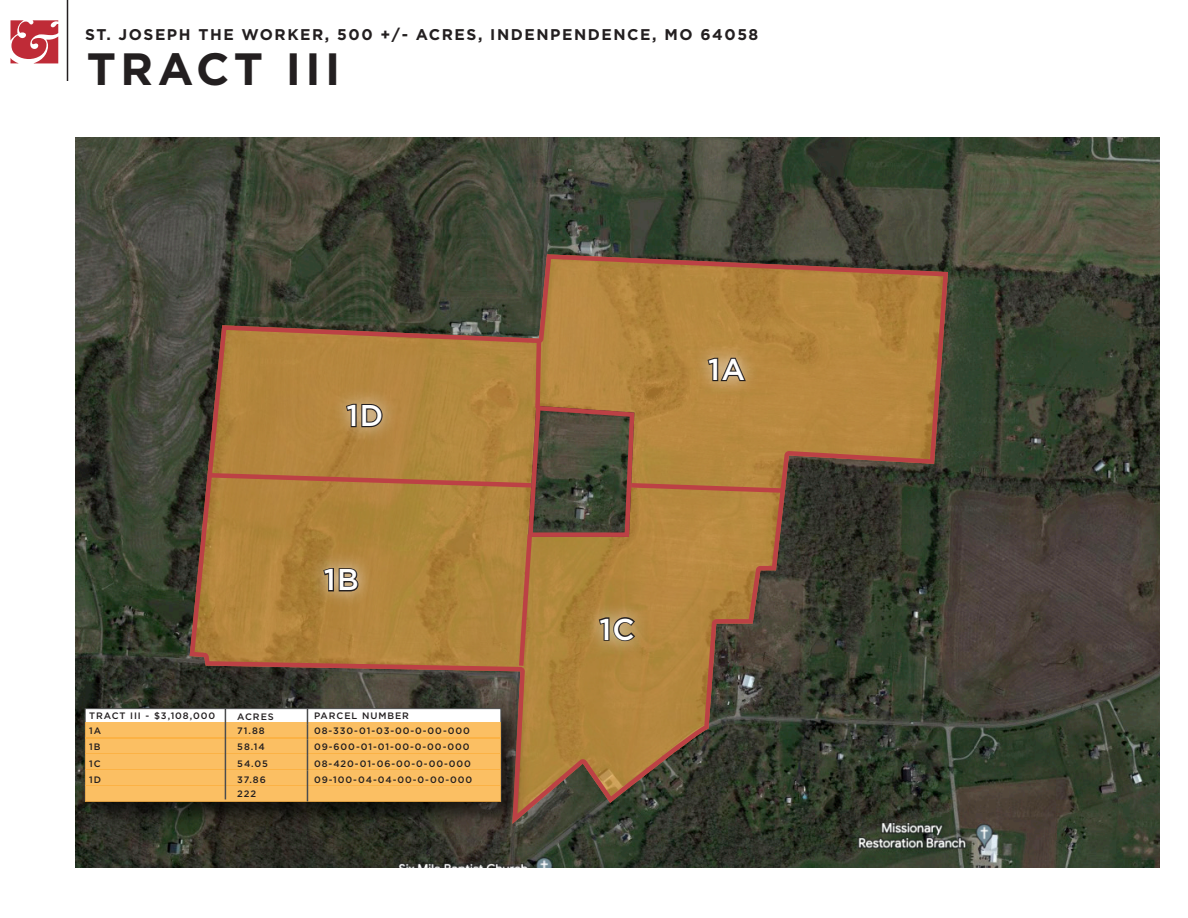
<style>
.page{position:relative;width:1188px;height:918px;background:#fff}
.page>*{position:absolute;margin:0;border:0;box-sizing:border-box;transform-origin:0 0}
.t1{font:700 45.15px "Gotham";letter-spacing:.1em;color:#231f20}
.t2{font:500 30px "Gotham";letter-spacing:.045em;color:#fff}
.t3{font:700 15.45px "Gotham";letter-spacing:.1em;color:#231f20}
.t4{font:500 9.3px/16.6px "Gotham";letter-spacing:.1em;color:#231f20}
</style>
<div class="page">
<img style="left:76px;top:137px;width:1084px;height:731px">
<hr style="left:67px;top:0;width:1px;height:81px;background:#231f20">
<svg style="left:10px;top:20px;width:48px;height:43px"></svg>
<img style="left:75px;top:696px;width:461px;height:140px">
<div style="left:85px;top:708px;width:416px;height:94px;background:#fff;border:1px solid #4b4d4e"></div>
<svg style="left:85px;top:723px;width:96px;height:15px"></svg>
<svg style="left:181px;top:723px;width:9px;height:15px"></svg>
<div style="left:85px;top:738px;width:96px;height:16px;background:#fbbf63"></div>
<div style="left:181px;top:738px;width:320px;height:16px;background:#fbbf63"></div>
<div style="left:85px;top:754px;width:96px;height:16px;background:#fbbf63"></div>
<div style="left:181px;top:754px;width:320px;height:16px;background:#fbbf63"></div>
<div style="left:85px;top:769px;width:96px;height:16px;background:#fbbf63"></div>
<div style="left:181px;top:769px;width:320px;height:16px;background:#fbbf63"></div>
<div style="left:85px;top:785px;width:96px;height:16px;background:#fbbf63"></div>
<div style="left:181px;top:785px;width:320px;height:16px;background:#fbbf63"></div>
<svg style="left:190px;top:254px;width:758px;height:570px;background:#74603b"></svg>
<svg style="left:307px;top:709px;width:1px;height:92px"></svg>
<svg style="left:203px;top:334px;width:587px;height:336px;background:#a77b3d"></svg>
<h3 class="t3" style="left:85px;top:24px;width:675px">ST. JOSEPH THE WORKER, 500 +/- ACRES, INDENPENDENCE, MO 64058</h3>
<h1 class="t1" style="left:87px;top:39px;width:255px">TRACT III</h1>
<h2 class="t2" style="left:347px;top:396px;width:38px">1D</h2>
<h2 class="t2" style="left:324px;top:560px;width:36px">1B</h2>
<p class="t4" style="left:89px;top:708px;width:128px">TRACT III - $3,108,000</p>
<p class="t4" style="left:314px;top:707px;width:96px">PARCEL NUMBER</p>
<p class="t4" style="left:237px;top:722px;width:29px">71.88</p>
<p class="t4" style="left:314px;top:722px;width:157px">08-330-01-03-00-0-00-000</p>
<p class="t4" style="left:237px;top:738px;width:29px">58.14</p>
<p class="t4" style="left:314px;top:738px;width:157px">09-600-01-01-00-0-00-000</p>
<p class="t4" style="left:237px;top:708px;width:38px">ACRES</p>
<p class="t4" style="left:89px;top:722px;width:13px">1A<br>1B</p>
<p class="t4" style="left:89px;top:755px;width:13px">1C<br>1D</p>
<p class="t4" style="left:237px;top:755px;width:32px">54.05</p>
<p class="t4" style="left:314px;top:755px;width:158px">08-420-01-06-00-0-00-000</p>
<p class="t4" style="left:237px;top:771px;width:30px">37.86</p>
<p class="t4" style="left:314px;top:771px;width:160px">09-100-04-04-00-0-00-000</p>
<p class="t4" style="left:237px;top:785px;width:21px">222</p>
<h2 class="t2" style="left:708px;top:350px;width:38px">1A</h2>
<h2 class="t2" style="left:599px;top:609px;width:37px">1C</h2>
</div>
